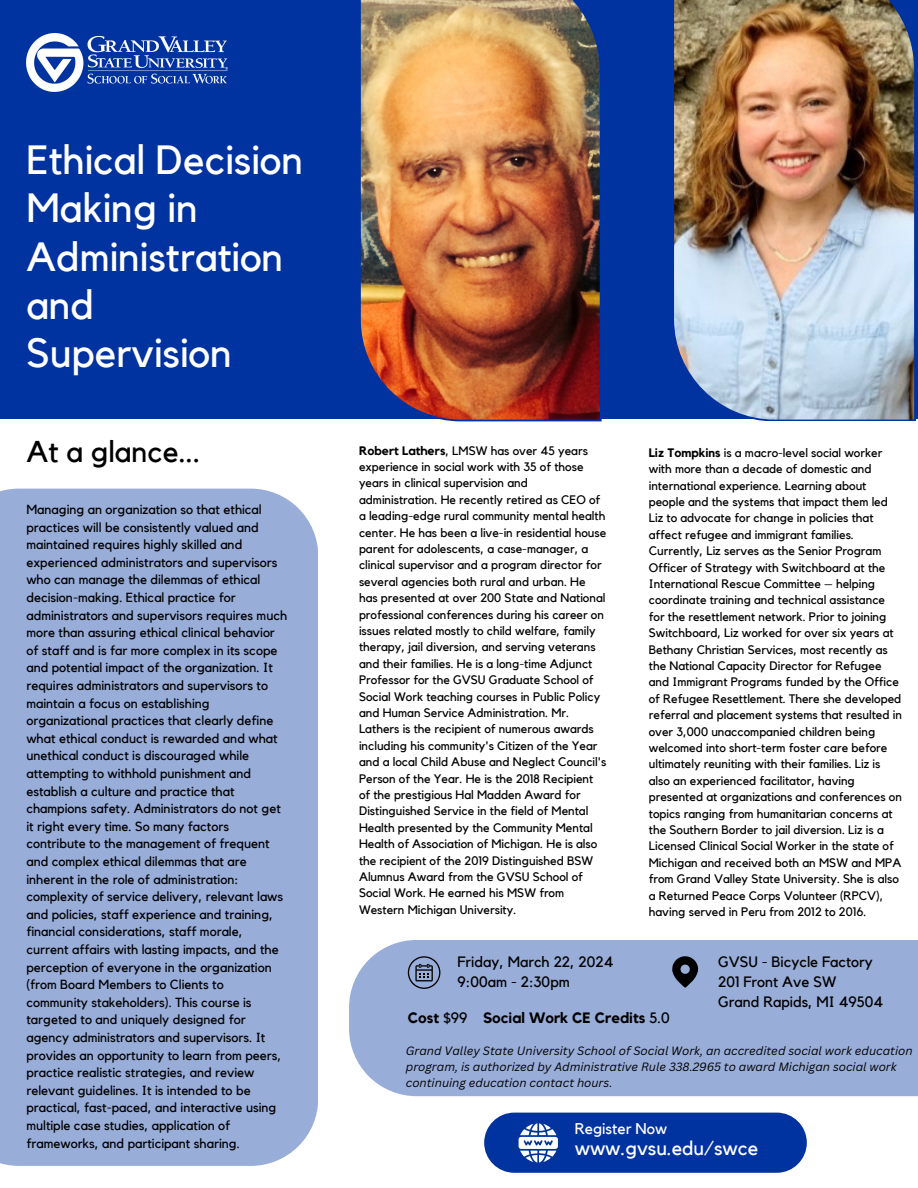
<style>
.page{position:relative;width:918px;height:1188px;background:#fff}
.page>*{position:absolute;margin:0;border:0;box-sizing:border-box;transform-origin:0 0}
.t1{font:40.65px/48.3px "Kollektif";color:#fff}
.t2{font:30px "Kollektif";color:#000}
.t3{font:19.8px "Kollektif";color:#fff}
.t4{font:15.45px "Kollektif";color:#fff}
.t5{font:15px "Kollektif";color:#000}
.t6{font:700 15px "Kollektif";color:#000}
.t7{font:13.2px/17.5px "Kollektif";color:#000}
.t8{font:12.3px/16.4px "Kollektif";color:#000}
.t9{font:italic 11.7px/15.6px "Canva Sans";color:#000}
.s1{font-weight:700}
.s2{font-weight:400}
</style>
<div class="page">
<div style="left:0;top:0;width:918px;height:419px;background:#0032a0"></div>
<div style="left:349px;top:940px;width:569px;height:156px;background:#99add9"></div>
<div style="left:484px;top:1113px;width:323px;height:60px;background:#0032a0;border-radius:30px"></div>
<svg style="left:672px;top:956px;width:26px;height:32px"></svg>
<svg style="left:519px;top:1123px;width:39px;height:40px"></svg>
<div style="left:0;top:489px;width:318px;height:677px;background:#99add9"></div>
<svg style="left:408px;top:956px;width:32px;height:33px"></svg>
<img style="left:26px;top:34px;width:202px;height:57px">
<img style="left:360px;top:0;width:242px;height:421px">
<img style="left:674px;top:0;width:242px;height:421px">
<p class="t1" style="left:26px;top:137px;width:278px">Ethical Decision<br>Making in<br>Administration and<br>Supervision</p>
<p class="t2" style="left:26px;top:438px;width:175px">At a glance...</p>
<p class="t8" style="left:649px;top:445px;width:255px"><span class="s1">Liz Tompkins</span> is a macro-level social worker with more than a decade of domestic and international experience. Learning about people and the systems that impact them led Liz to advocate for change in policies that affect refugee and immigrant families.<br>Currently, Liz serves as the Senior Program Officer of Strategy with Switchboard at the International Rescue Committee – helping coordinate training and technical assistance for the resettlement network. Prior to joining Switchboard, Liz worked for over six years at Bethany Christian Services, most recently as the National Capacity Director for Refugee and Immigrant Programs funded by the Office of Refugee Resettlement. There she developed referral and placement systems that resulted in over 3,000 unaccompanied children being welcomed into short-term foster care before ultimately reuniting with their families. Liz is also an experienced facilitator, having presented at organizations and conferences on topics ranging from humanitarian concerns at the Southern Border to jail diversion. Liz is a Licensed Clinical Social Worker in the state of Michigan and received both an MSW and MPA from Grand Valley State University. She is also a Returned Peace Corps Volunteer (RPCV), having served in Peru from 2012 to 2016.</p>
<p class="t8" style="left:359px;top:443px;width:249px"><span class="s1">Robert Lathers</span>, LMSW has over 45 years experience in social work with 35 of those years in clinical supervision and administration. He recently retired as CEO of a leading-edge rural community mental health center. He has been a live-in residential house parent for adolescents, a case-manager, a clinical supervisor and a program director for several agencies both rural and urban. He has presented at over 200 State and National professional conferences during his career on issues related mostly to child welfare, family therapy, jail diversion, and serving veterans and their families. He is a long-time Adjunct Professor for the GVSU Graduate School of Social Work teaching courses in Public Policy and Human Service Administration. Mr.<br>Lathers is the recipient of numerous awards including his community's Citizen of the Year and a local Child Abuse and Neglect Council's Person of the Year. He is the 2018 Recipient of the prestigious Hal Madden Award for Distinguished Service in the field of Mental Health presented by the Community Mental Health of Association of Michigan. He is also the recipient of the 2019 Distinguished BSW Alumnus Award from the GVSU School of Social Work. He earned his MSW from Western Michigan University.</p>
<p class="t7" style="left:26px;top:501px;width:262px">Managing an organization so that ethical practices will be consistently valued and maintained requires highly skilled and experienced administrators and supervisors who can manage the dilemmas of ethical decision-making. Ethical practice for administrators and supervisors requires much more than assuring ethical clinical behavior of staff and is far more complex in its scope and potential impact of the organization. It requires administrators and supervisors to maintain a focus on establishing organizational practices that clearly define what ethical conduct is rewarded and what unethical conduct is discouraged while attempting to withhold punishment and establish a culture and practice that champions safety. Administrators do not get it right every time. So many factors contribute to the management of frequent and complex ethical dilemmas that are inherent in the role of administration: complexity of service delivery, relevant laws and policies, staff experience and training, financial considerations, staff morale, current affairs with lasting impacts, and the perception of everyone in the organization (from Board Members to Clients to community stakeholders). This course is targeted to and uniquely designed for agency administrators and supervisors. It provides an opportunity to learn from peers, practice realistic strategies, and review relevant guidelines. It is intended to be practical, fast-paced, and interactive using multiple case studies, application of frameworks, and participant sharing.</p>
<p class="t5" style="left:457px;top:955px;width:157px">Friday, March 22, 2024</p>
<p class="t5" style="left:457px;top:975px;width:114px">9:00am - 2:30pm</p>
<p class="t5" style="left:718px;top:955px;width:156px">GVSU - Bicycle Factory</p>
<p class="t5" style="left:718px;top:975px;width:120px">201 Front Ave SW</p>
<p class="t5" style="left:718px;top:995px;width:166px">Grand Rapids, MI 49504</p>
<p class="t6" style="left:408px;top:1010px;width:264px">Cost <span class="s2">$99</span> Social Work CE Credits <span class="s2">5.0</span></p>
<p class="t9" style="left:406px;top:1043px;width:508px">Grand Valley State University School of Social Work, an accredited social work education program, is authorized by Administrative Rule 338.2965 to award Michigan social work continuing education contact hours.</p>
<p class="t4" style="left:575px;top:1122px;width:94px">Register Now</p>
<p class="t3" style="left:575px;top:1139px;width:185px">www.gvsu.edu/swce</p>
</div>
